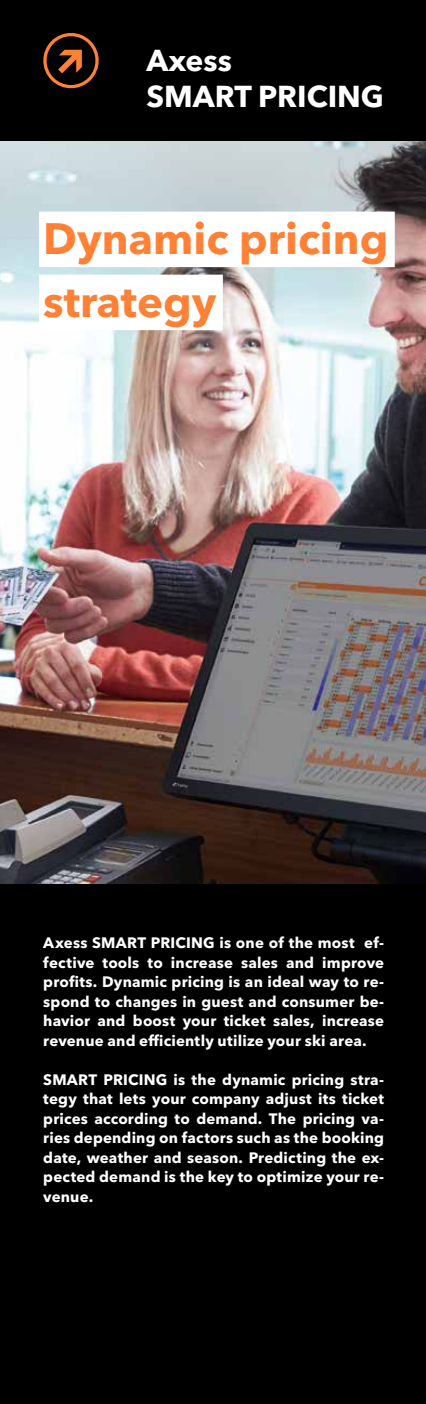
<style>
.page{position:relative;width:426px;height:1404px;background:#fff}
.page>*{position:absolute;margin:0;border:0;box-sizing:border-box;transform-origin:0 0}
.t1{font:700 43.5px/63px "Avenir Next Cyr";color:#ff8136}
.t2{font:700 30px/36px "Avenir Next Cyr";color:#fff}
.t3{font:700 15px/19.5px "Avenir Next Cyr";letter-spacing:.01em;color:#fff;text-align:justify}
</style>
<div class="page">
<img style="left:0;top:140px;width:425px;height:744px">
<div style="left:0;top:0;width:425px;height:140px;background:#000"></div>
<svg style="left:43px;top:33px;width:56px;height:56px"></svg>
<div style="left:39px;top:211px;width:355px;height:56px;background:#fff"></div>
<div style="left:39px;top:274px;width:183px;height:56px;background:#fff"></div>
<div style="left:0;top:884px;width:425px;height:519px;background:#000"></div>
<h2 class="t2" style="left:146px;top:43px;width:239px">Axess<br>SMART PRICING</h2>
<h1 class="t1" style="left:43px;top:207px;width:346px">Dynamic pricing strategy</h1>
<p class="t3" style="left:43px;top:932px;width:342px">Axess SMART PRICING is one of the most ef&shy;fective tools to increase sales and improve profits. Dynamic pricing is an ideal way to re&shy;spond to changes in guest and consumer be&shy;havior and boost your ticket sales, increase revenue and efficiently utilize your ski area.</p>
<p class="t3" style="left:43px;top:1069px;width:342px">SMART PRICING is the dynamic pricing stra&shy;tegy that lets your company adjust its ticket prices according to demand. The pricing va&shy;ries depending on factors such as the booking date, weather and season. Predicting the ex&shy;pected demand is the key to optimize your re&shy;venue.</p>
</div>
